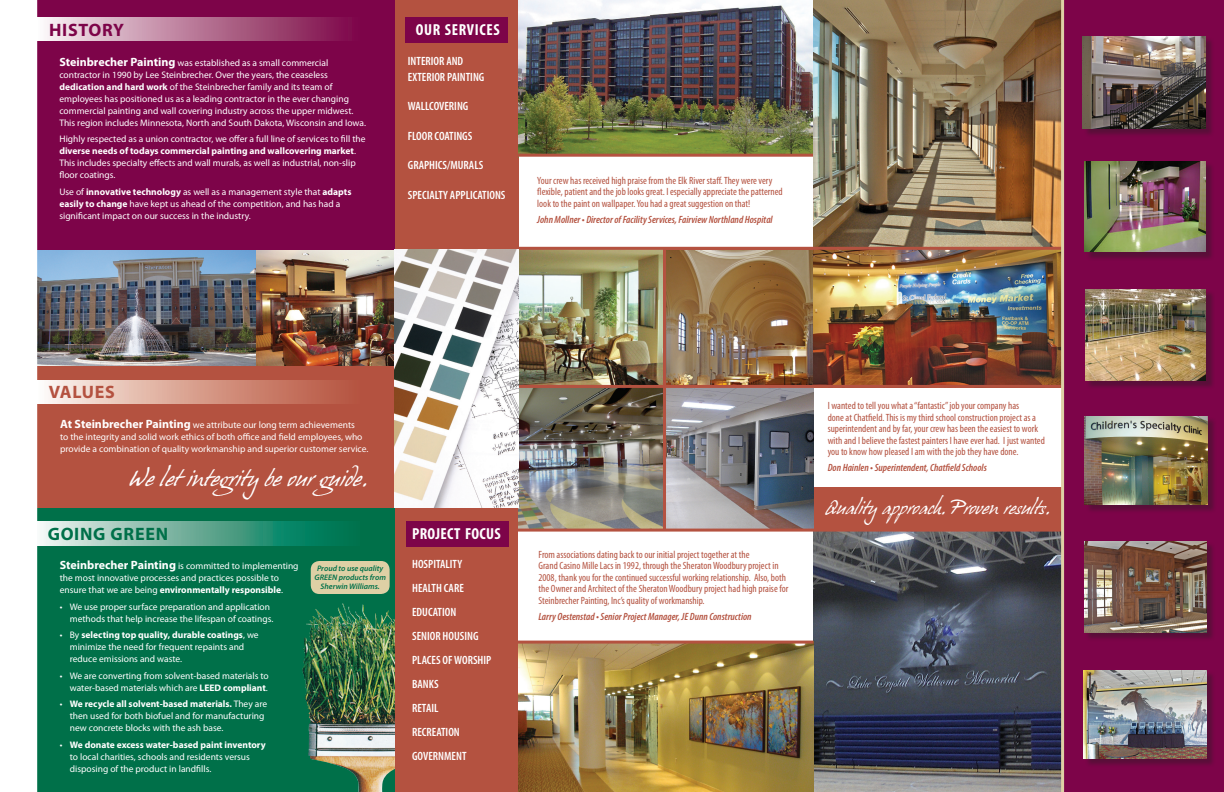
<style>
.page{position:relative;width:1224px;height:792px;background:#fff}
.page>*{position:absolute;margin:0;border:0;box-sizing:border-box;transform-origin:0 0}
.t1{font:21px "Hans Hand";color:#fff}
.t2{font:700 18px "Myriad Pro";letter-spacing:.04em;color:#007049}
.t3{font:700 18px "Myriad Pro";letter-spacing:.04em;color:#7d0449}
.t4{font:700 18px "Myriad Pro";letter-spacing:.04em;color:#b45240}
.t5{font:17px "Hans Hand";color:#fff}
.t6{font:700 condensed 16px "Myriad Pro";letter-spacing:.02em;color:#fff}
.t7{font:700 condensed 16px "Myriad Pro";letter-spacing:.04em;color:#fff}
.t8{font:600 condensed 12px/16px "Myriad Pro";color:#fff}
.t9{font:condensed 10.5px/11.5px "Myriad Pro";color:#b45240}
.t10{font:italic 600 condensed 10.5px "Myriad Pro";color:#b45240}
.t11{font:9.5px/12px "Myriad Pro";color:#fff}
.t12{font:italic 600 8px/9px "Myriad Pro";color:#007049;text-align:center}
.s1{font-weight:700;font-size:12px}
.s2{font-weight:700}
</style>
<div class="page">
<img style="left:37px;top:250px;width:219px;height:116px">
<img style="left:256px;top:250px;width:139px;height:116px">
<div style="left:15px;top:503px;width:382px;height:289px;background:#007049"></div>
<svg style="left:37px;top:522px;width:303px;height:23px;background:#6db09c"></svg>
<div style="left:31px;top:366px;width:365px;height:142px;background:#b45240"></div>
<div style="left:36px;top:380px;width:324px;height:24px;background:linear-gradient(to right,#fdf6ee,#b44d36)"></div>
<div style="left:26px;top:0;width:369px;height:250px;background:#7d0449"></div>
<div style="left:36px;top:17px;width:324px;height:24px;background:linear-gradient(to right,#f9f2f3,#7a0342)"></div>
<div style="left:0;top:0;width:36px;height:792px;background:#fff"></div>
<hr style="left:34px;top:0;width:3px;height:792px;background:#fff">
<img style="left:302px;top:604px;width:93px;height:188px">
<div style="left:395px;top:0;width:130px;height:792px;background:#b45240"></div>
<div style="left:518px;top:530px;width:295px;height:113px;background:#fff"></div>
<img style="left:813px;top:532px;width:248px;height:260px">
<img style="left:518px;top:644px;width:295px;height:148px">
<hr style="left:514px;top:641px;width:299px;height:3px;background:#b45240">
<div style="left:406px;top:18px;width:102px;height:25px;background:#7d0449"></div>
<div style="left:406px;top:521px;width:103px;height:25px;background:#7d0449"></div>
<div style="left:1063px;top:0;width:161px;height:792px;background:#7d0449"></div>
<div style="left:1085px;top:671px;width:131px;height:96px;background:#231f20;opacity:.4"></div>
<img style="left:1084px;top:670px;width:122px;height:88px">
<div style="left:1085px;top:417px;width:131px;height:96px;background:#231f20;opacity:.4"></div>
<img style="left:1084px;top:416px;width:123px;height:88px">
<div style="left:1085px;top:542px;width:131px;height:100px;background:#231f20;opacity:.4"></div>
<img style="left:1084px;top:541px;width:123px;height:92px">
<div style="left:1084px;top:37px;width:131px;height:100px;background:#231f20;opacity:.4"></div>
<img style="left:1083px;top:36px;width:123px;height:92px">
<div style="left:311px;top:561px;width:79px;height:33px;background:#ded0a5;border-radius:9px"></div>
<img style="left:813px;top:250px;width:248px;height:135px">
<div style="left:813px;top:487px;width:249px;height:42px;background:#b45240"></div>
<img style="left:519px;top:0;width:294px;height:154px">
<div style="left:519px;top:155px;width:328px;height:93px;background:#fff"></div>
<hr style="left:511px;top:154px;width:302px;height:3px;background:#b45240">
<img style="left:813px;top:0;width:248px;height:247px">
<img style="left:519px;top:250px;width:144px;height:135px">
<img style="left:518px;top:388px;width:295px;height:141px">
<hr style="left:513px;top:529px;width:550px;height:3px;background:#b45240">
<img style="left:666px;top:250px;width:147px;height:135px">
<hr style="left:512px;top:385px;width:552px;height:3px;background:#b45240">
<hr style="left:509px;top:247px;width:555px;height:3px;background:#b45240">
<hr style="left:663px;top:248px;width:3px;height:282px;background:#b45240">
<hr style="left:1061px;top:0;width:3px;height:792px;background:#ded0a5">
<div style="left:1086px;top:290px;width:129px;height:100px;background:#231f20;opacity:.4"></div>
<img style="left:1085px;top:289px;width:121px;height:92px">
<div style="left:1086px;top:162px;width:129px;height:99px;background:#231f20;opacity:.4"></div>
<img style="left:1085px;top:161px;width:121px;height:91px">
<img style="left:395px;top:250px;width:124px;height:257px">
<p class="t3" style="left:49px;top:18px;width:77px">HISTORY</p>
<p class="t11" style="left:59px;top:56px;width:308px"><span class="s1">Steinbrecher Painting</span> was established as a small commercial contractor in 1990 by Lee Steinbrecher. Over the years, the ceaseless <span class="s2">dedication and hard work</span> of the Steinbrecher family and its team of employees has positioned us as a leading contractor in the ever changing commercial painting and wall covering industry across the upper midwest.<br>This region includes Minnesota, North and South Dakota, Wisconsin and Iowa.</p>
<p class="t11" style="left:59px;top:133px;width:308px">Highly respected as a union contractor, we offer a full line of services to fill the <span class="s2">diverse needs of todays commercial painting and wallcovering market</span>.<br>This includes specialty effects and wall murals, as well as industrial, non-slip floor coatings.</p>
<p class="t11" style="left:59px;top:185px;width:294px">Use of <span class="s2">innovative technology</span> as well as a management style that <span class="s2">adapts easily to change</span> have kept us ahead of the competition, and has had a significant impact on our success in the industry.</p>
<p class="t7" style="left:416px;top:20px;width:85px">OUR SERVICES</p>
<p class="t8" style="left:408px;top:52px;width:78px">INTERIOR AND<br>EXTERIOR PAINTING</p>
<p class="t8" style="left:408px;top:98px;width:62px">WALLCOVERING</p>
<p class="t8" style="left:408px;top:127px;width:66px">FLOOR COATINGS</p>
<p class="t8" style="left:408px;top:157px;width:77px">GRAPHICS/MURALS</p>
<p class="t8" style="left:408px;top:186px;width:99px">SPECIALTY APPLICATIONS</p>
<p class="t9" style="left:537px;top:175px;width:247px">Your crew has received high praise from the Elk River staff. They were very flexible, patient and the job looks great. I especially appreciate the patterned look to the paint on wallpaper. You had a great suggestion on that!</p>
<p class="t10" style="left:537px;top:213px;width:237px">John Mollner • Director of Facility Services, Fairview Northland Hospital</p>
<p class="t4" style="left:49px;top:380px;width:68px">VALUES</p>
<p class="t11" style="left:60px;top:419px;width:310px"><span class="s1">At Steinbrecher Painting</span> we attribute our long term achievements<br>to the integrity and solid work ethics of both office and field employees, who provide a combination of quality workmanship and superior customer service.</p>
<p class="t1" style="left:129px;top:466px;width:242px">We let integrity be our guide.</p>
<p class="t2" style="left:48px;top:522px;width:122px">GOING GREEN</p>
<p class="t11" style="left:60px;top:560px;width:240px"><span class="s1">Steinbrecher Painting</span> is committed to implementing the most innovative processes and practices possible to ensure that we are being <span class="s2">environmentally responsible</span>.</p>
<p class="t11" style="left:70px;top:600px;width:205px;text-indent:-10px">• We use proper surface preparation and application methods that help increase the lifespan of coatings.</p>
<p class="t11" style="left:70px;top:629px;width:190px;text-indent:-10px">• By <span class="s2">selecting top quality, durable coatings</span>, we minimize the need for frequent repaints and reduce emissions and waste.</p>
<p class="t11" style="left:60px;top:669px;width:211px;text-align:right">• We are converting from solvent-based materials to water-based materials which are <span class="s2">LEED compliant</span>.</p>
<p class="t11" style="left:70px;top:698px;width:199px;text-indent:-10px">• <span class="s2">We recycle all solvent-based materials.</span> They are then used for both biofuel and for manufacturing new concrete blocks with the ash base.</p>
<p class="t11" style="left:70px;top:738px;width:197px;text-indent:-10px">• <span class="s2">We donate excess water-based paint inventory </span>to local charities, schools and residents versus disposing of the product in landfills.</p>
<p class="t12" style="left:315px;top:564px;width:73px">Proud to use quality<br>GREEN products from<br>Sherwin Williams.</p>
<p class="t6" style="left:412px;top:524px;width:90px">PROJECT FOCUS</p>
<p class="t8" style="left:412px;top:555px;width:52px">HOSPITALITY</p>
<p class="t8" style="left:412px;top:579px;width:53px">HEALTH CARE</p>
<p class="t8" style="left:412px;top:603px;width:46px">EDUCATION</p>
<p class="t8" style="left:412px;top:627px;width:68px">SENIOR HOUSING</p>
<p class="t8" style="left:412px;top:651px;width:81px">PLACES OF WORSHIP</p>
<p class="t8" style="left:412px;top:675px;width:28px">BANKS</p>
<p class="t8" style="left:412px;top:699px;width:28px">RETAIL</p>
<p class="t8" style="left:412px;top:723px;width:49px">RECREATION</p>
<p class="t8" style="left:412px;top:747px;width:56px">GOVERNMENT</p>
<p class="t9" style="left:538px;top:548px;width:251px">From associations dating back to our initial project together at the<br>Grand Casino Mille Lacs in 1992, through the Sheraton Woodbury project in 2008, thank you for the continued successful working relationship. Also, both the Owner and Architect of the Sheraton Woodbury project had high praise for Steinbrecher Painting, Inc’s quality of workmanship.</p>
<p class="t10" style="left:538px;top:610px;width:215px">Larry Oestenstad • Senior Project Manager, JE Dunn Construction</p>
<p class="t9" style="left:828px;top:400px;width:219px">I wanted to tell you what a “fantastic” job your company has<br>done at Chatfield. This is my third school construction project as a superintendent and by far, your crew has been the easiest to work with and I believe the fastest painters I have ever had. I just wanted you to know how pleased I am with the job they have done.</p>
<p class="t10" style="left:828px;top:461px;width:161px">Don Hainlen • Superintendent, Chatfield Schools</p>
<p class="t5" style="left:825px;top:498px;width:228px">Quality approach. Proven results.</p>
</div>
